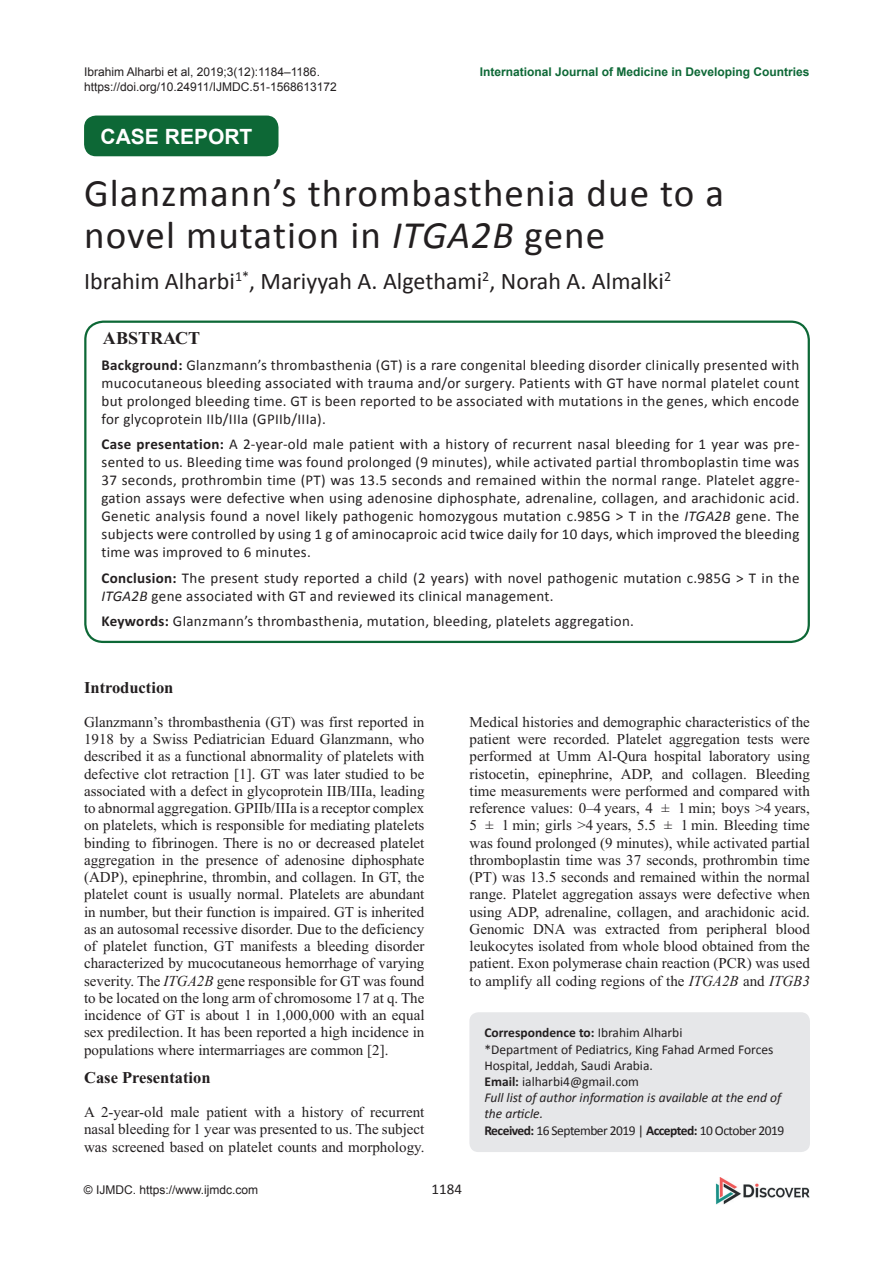
<style>
.page{position:relative;width:894px;height:1263px;background:#fff}
.page>*{position:absolute;margin:0;border:0;box-sizing:border-box;transform-origin:0 0}
.t1{font:39px/42px "Calibri";letter-spacing:.03em;color:#231f20}
.t2{font:24px "Calibri";color:#231f20}
.t3{font:700 21px "Arial";color:#fff}
.t4{font:700 18px "Times New Roman";color:#231f20}
.t5{font:700 16.5px "Times New Roman";color:#231f20}
.t6{font:15px/17.2px "Times New Roman";color:#231f20;text-align:justify}
.t7{font:15px/18px "Calibri";letter-spacing:.02em;color:#231f20;text-align:justify}
.t8{font:13.5px/16.2px "Calibri";color:#231f20}
.t9{font:12px/14.4px "Arial";color:#231f20}
.t10{font:700 12px "Arial";color:#0d6836}
.s1{font-style:italic}
.s2{font-weight:700}
</style>
<div class="page">
<img style="left:715px;top:1177px;width:94px;height:27px">
<div style="left:84px;top:320px;width:725px;height:323px;border:2px solid #0d6836;border-radius:18px"></div>
<div style="left:469px;top:1012px;width:340px;height:140px;background:#e6e7e9;border-radius:9px"></div>
<div style="left:84px;top:115px;width:194px;height:41px;background:#0d6836;border-radius:12px"></div>
<p class="t9" style="left:84px;top:65px;width:254px">Ibrahim Alharbi et al, 2019;3(12):1184–1186. https://doi.org/10.24911/IJMDC.51-1568613172</p>
<h3 class="t3" style="left:100px;top:122px;width:153px">CASE REPORT</h3>
<p class="t10" style="left:479px;top:64px;width:331px">International Journal of Medicine in Developing Countries</p>
<h1 class="t1" style="left:84px;top:170px;width:641px">Glanzmann’s thrombasthenia due to a novel mutation in <span class="s1">ITGA2B</span> gene</h1>
<h2 class="t2" style="left:84px;top:266px;width:588px">Ibrahim Alharbi<sup>1*</sup>, Mariyyah A. Algethami<sup>2</sup>, Norah A. Almalki<sup>2</sup></h2>
<p class="t4" style="left:103px;top:328px;width:99px">ABSTRACT</p>
<p class="t7" style="left:101px;top:355px;width:699px"><span class="s2">Background:</span> Glanzmann’s thrombasthenia (GT) is a rare congenital bleeding disorder clinically presented with mucocutaneous bleeding associated with trauma and/or surgery. Patients with GT have normal platelet count but prolonged bleeding time. GT is been reported to be associated with mutations in the genes, which encode for glycoprotein IIb/IIIa (GPIIb/IIIa).</p>
<p class="t7" style="left:101px;top:434px;width:699px"><span class="s2">Case presentation:</span> A 2-year-old male patient with a history of recurrent nasal bleeding for 1 year was pre&shy;sented to us. Bleeding time was found prolonged (9 minutes), while activated partial thromboplastin time was 37 seconds, prothrombin time (PT) was 13.5 seconds and remained within the normal range. Platelet aggre&shy;gation assays were defective when using adenosine diphosphate, adrenaline, collagen, and arachidonic acid.<br>Genetic analysis found a novel likely pathogenic homozygous mutation c.985G &gt; T in the <span class="s1">ITGA2B</span> gene. The subjects were controlled by using 1 g of aminocaproic acid twice daily for 10 days, which improved the bleeding time was improved to 6 minutes.</p>
<p class="t7" style="left:101px;top:568px;width:699px"><span class="s2">Conclusion:</span> The present study reported a child (2 years) with novel pathogenic mutation c.985G &gt; T in the<br><span class="s1">ITGA2B</span> gene associated with GT and reviewed its clinical management.</p>
<p class="t7" style="left:101px;top:611px;width:533px"><span class="s2">Keywords:</span> Glanzmann’s thrombasthenia, mutation, bleeding, platelets aggregation.</p>
<p class="t5" style="left:84px;top:678px;width:91px">Introduction</p>
<p class="t6" style="left:84px;top:713px;width:342px">Glanzmann’s thrombasthenia (GT) was first reported in 1918 by a Swiss Pediatrician Eduard Glanzmann, who described it as a functional abnormality of platelets with defective clot retraction [1]. GT was later studied to be associated with a defect in glycoprotein IIB/IIIa, leading to abnormal aggregation. GPIIb/IIIa is a receptor complex on platelets, which is responsible for mediating platelets binding to fibrinogen. There is no or decreased platelet aggregation in the presence of adenosine diphosphate (ADP), epinephrine, thrombin, and collagen. In GT, the platelet count is usually normal. Platelets are abundant in number, but their function is impaired. GT is inherited as an autosomal recessive disorder. Due to the deficiency of platelet function, GT manifests a bleeding disorder characterized by mucocutaneous hemorrhage of varying severity. The <span class="s1">ITGA2B</span> gene responsible for GT was found to be located on the long arm of chromosome 17 at q. The incidence of GT is about 1 in 1,000,000 with an equal sex predilection. It has been reported a high incidence in populations where intermarriages are common [2].</p>
<p class="t5" style="left:84px;top:1068px;width:128px">Case Presentation</p>
<p class="t6" style="left:84px;top:1103px;width:342px">A 2-year-old male patient with a history of recurrent nasal bleeding for 1 year was presented to us. The subject was screened based on platelet counts and morphology.</p>
<p class="t6" style="left:469px;top:713px;width:342px">Medical histories and demographic characteristics of the patient were recorded. Platelet aggregation tests were performed at Umm Al-Qura hospital laboratory using ristocetin, epinephrine, ADP, and collagen. Bleeding time measurements were performed and compared with reference values: 0–4 years, 4 ± 1 min; boys &gt;4 years, 5 ± 1 min; girls &gt;4 years, 5.5 ± 1 min. Bleeding time was found prolonged (9 minutes), while activated partial thromboplastin time was 37 seconds, prothrombin time (PT) was 13.5 seconds and remained within the normal range. Platelet aggregation assays were defective when using ADP, adrenaline, collagen, and arachidonic acid.<br>Genomic DNA was extracted from peripheral blood leukocytes isolated from whole blood obtained from the patient. Exon polymerase chain reaction (PCR) was used to amplify all coding regions of the <span class="s1">ITGA2B</span> and <span class="s1">ITGB3</span></p>
<p class="t8" style="left:484px;top:1024px;width:301px"><span class="s2">Correspondence to:</span> Ibrahim Alharbi<br>*Department of Pediatrics, King Fahad Armed Forces Hospital, Jeddah, Saudi Arabia.<br><span class="s2">Email:</span> ialharbi4@gmail.com<br><span class="s1">Full list of author information is available at the end of the article.<br></span><span class="s2">Received:</span> 16 September 2019 | <span class="s2">Accepted:</span> 10 October 2019</p>
<p class="t9" style="left:84px;top:1182px;width:176px">© IJMDC. https://www.ijmdc.com</p>
<p class="t7" style="left:431px;top:1179px;width:32px">1184</p>
</div>
